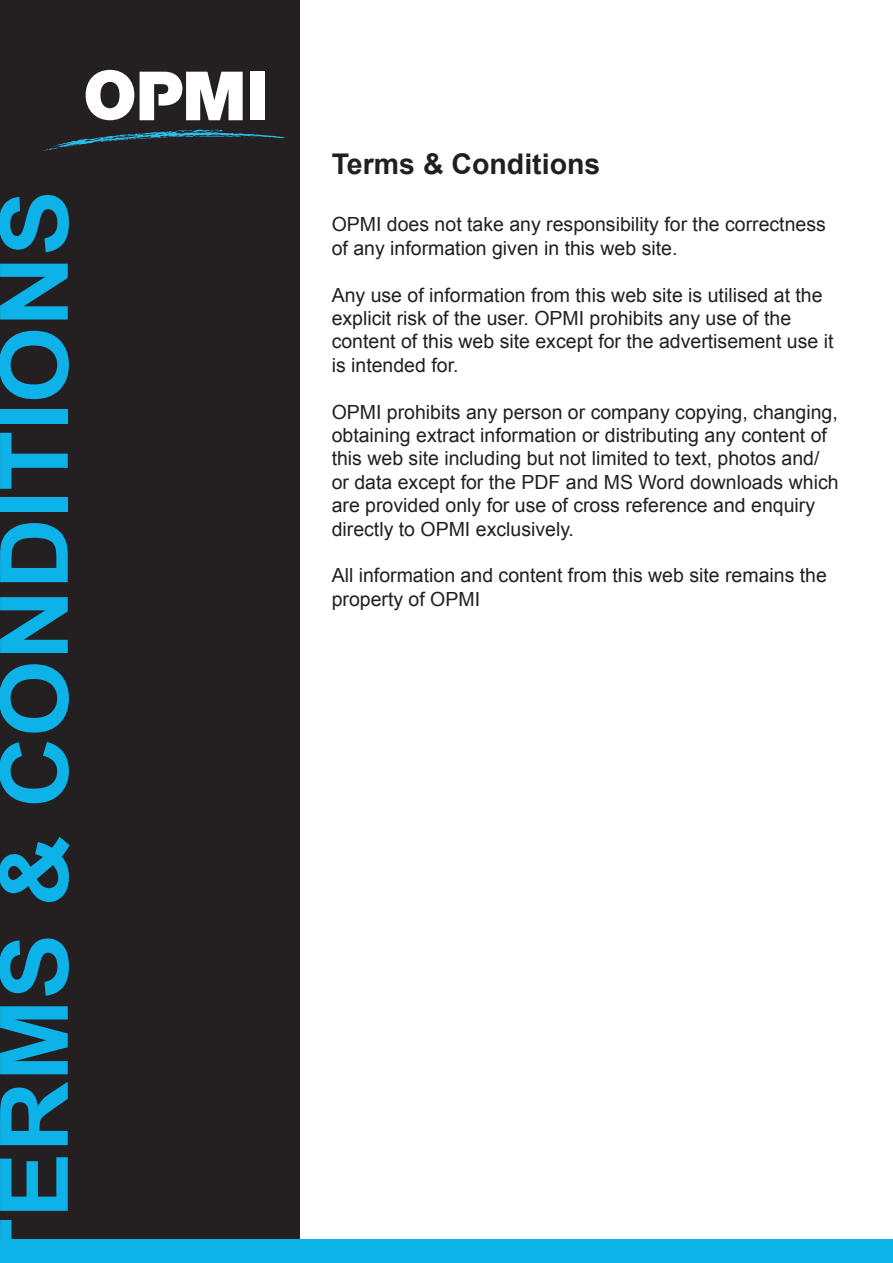
<style>
.page{position:relative;width:893px;height:1263px;background:#fff}
.page>*{position:absolute;margin:0;border:0;box-sizing:border-box;transform-origin:0 0}
.t1{font:700 94.5px "Arial";color:#0db3e8;scale:1.04 1}
.t2{font:700 28.5px "Arial";color:#231f20}
.t3{font:19.5px/23.4px "Arial";color:#231f20}
</style>
<div class="page">
<div style="left:0;top:0;width:299px;height:1263px;background:#241f21"></div>
<svg style="left:86px;top:70px;width:48px;height:50px"></svg>
<div style="left:250px;top:72px;width:15px;height:48px;background:#fff"></div>
<svg style="left:140px;top:72px;width:103px;height:48px"></svg>
<svg style="left:43px;top:129px;width:243px;height:22px"></svg>
<div style="left:0;top:1240px;width:893px;height:23px;background:#0db3e8"></div>
<p class="t1" style="left:-28px;top:1278px;width:1047px;rotate:-90deg">TERMS &amp; CONDITIONS</p>
<p class="t2" style="left:332px;top:145px;width:270px">Terms &amp; Conditions</p>
<p class="t3" style="left:332px;top:213px;width:496px">OPMI does not take any responsibility for the correctness of any information given in this web site.</p>
<p class="t3" style="left:332px;top:283px;width:503px">Any use of information from this web site is utilised at the explicit risk of the user. OPMI prohibits any use of the content of this web site except for the advertisement use it is intended for.</p>
<p class="t3" style="left:332px;top:400px;width:508px">OPMI prohibits any person or company copying, changing, obtaining extract information or distributing any content of this web site including but not limited to text, photos and/ or data except for the PDF and MS Word downloads which are provided only for use of cross reference and enquiry directly to OPMI exclusively.</p>
<p class="t3" style="left:332px;top:564px;width:497px">All information and content from this web site remains the property of OPMI</p>
</div>
